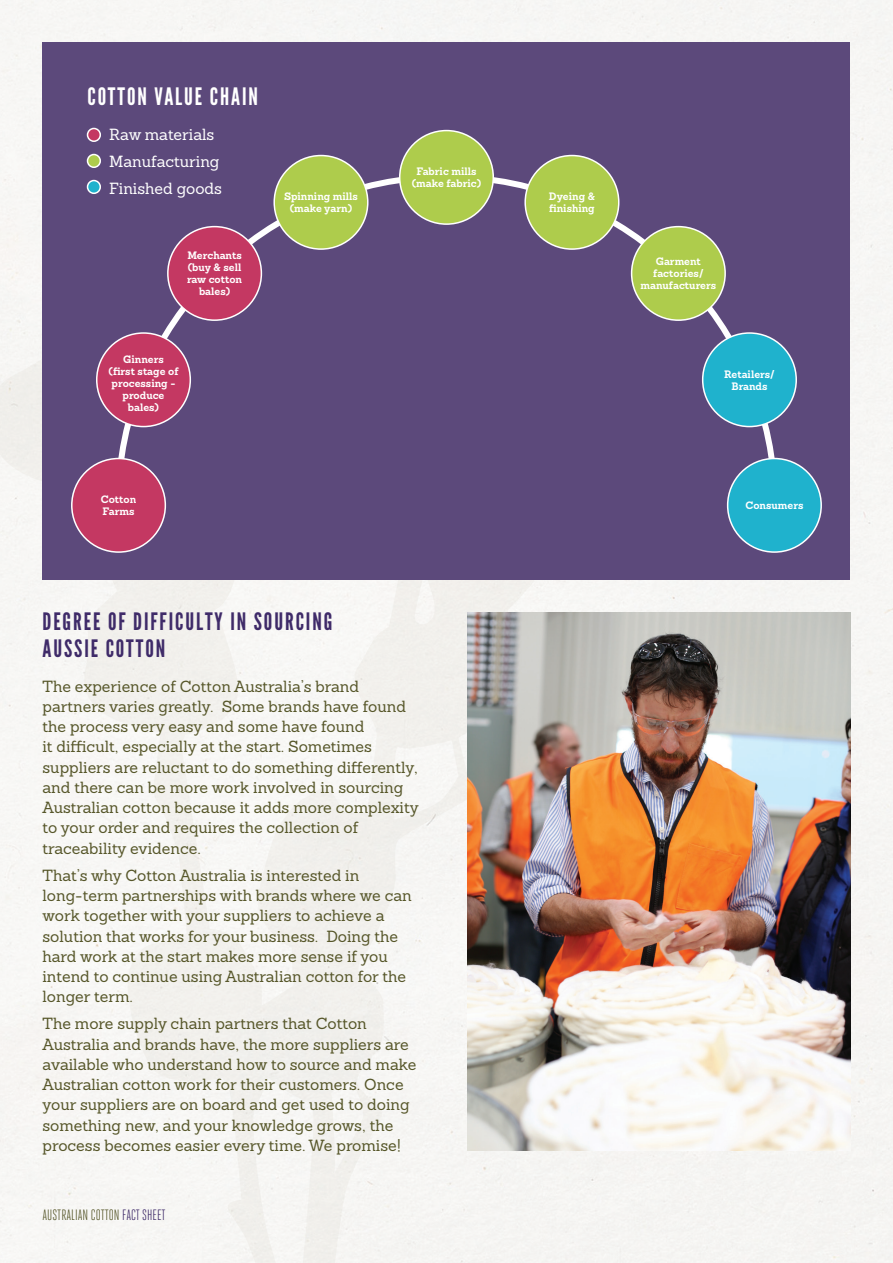
<style>
.page{position:relative;width:893px;height:1263px;background:#f6f5f3}
.page>*{position:absolute;margin:0;border:0;box-sizing:border-box;transform-origin:0 0}
.t1{font:24px/27px "League Gothic";letter-spacing:.08em;color:#3f2b69}
.t2{font:24px "League Gothic";letter-spacing:.08em;color:#fff}
.Body_Copy{font:15.75px/20.2px "Sanchez";color:#565629}
.Body_Copy-2{font:15.75px "Sanchez";color:#fff}
.Body{font:15px "Heroic Condensed";color:#565629}
.Body_Copy-3{font:700 10.5px/12px "Sanchez";color:#fff;text-align:center}
.s1{color:#3f2b69}
</style>
<div class="page">
<div style="left:0;top:228px;width:554px;height:1035px;background:#f6f5f3"></div>
<div style="left:43px;top:43px;width:807px;height:537px;background:#5c497b"></div>
<div style="left:88px;top:128px;width:12px;height:13px;background:#c43862;border-radius:50%"></div>
<div style="left:87px;top:128px;width:14px;height:14px;border:2px solid #fff;border-radius:50%"></div>
<div style="left:88px;top:154px;width:12px;height:13px;background:#aecc4c;border-radius:50%"></div>
<div style="left:87px;top:154px;width:14px;height:14px;border:2px solid #fff;border-radius:50%"></div>
<div style="left:88px;top:181px;width:12px;height:12px;background:#1fb2cd;border-radius:50%"></div>
<div style="left:87px;top:180px;width:14px;height:14px;border:2px solid #fff;border-radius:50%"></div>
<svg style="left:112px;top:171px;width:669px;height:336px"></svg>
<div style="left:400px;top:131px;width:93px;height:93px;background:#aecc4c;border-radius:50%"></div>
<div style="left:399px;top:130px;width:95px;height:95px;border:2px solid #fff;border-radius:50%"></div>
<div style="left:97px;top:333px;width:93px;height:94px;background:#c43862;border-radius:50%"></div>
<div style="left:96px;top:332px;width:95px;height:95px;border:2px solid #fff;border-radius:50%"></div>
<div style="left:168px;top:227px;width:93px;height:93px;background:#c43862;border-radius:50%"></div>
<div style="left:167px;top:226px;width:95px;height:95px;border:2px solid #fff;border-radius:50%"></div>
<div style="left:274px;top:156px;width:94px;height:93px;background:#aecc4c;border-radius:50%"></div>
<div style="left:273px;top:155px;width:95px;height:95px;border:2px solid #fff;border-radius:50%"></div>
<div style="left:72px;top:458px;width:93px;height:94px;background:#c43862;border-radius:50%"></div>
<div style="left:71px;top:458px;width:95px;height:95px;border:2px solid #fff;border-radius:50%"></div>
<div style="left:703px;top:333px;width:93px;height:94px;background:#1fb2cd;border-radius:50%"></div>
<div style="left:702px;top:332px;width:95px;height:95px;border:2px solid #fff;border-radius:50%"></div>
<div style="left:632px;top:227px;width:93px;height:93px;background:#aecc4c;border-radius:50%"></div>
<div style="left:631px;top:226px;width:95px;height:95px;border:2px solid #fff;border-radius:50%"></div>
<div style="left:525px;top:156px;width:94px;height:93px;background:#aecc4c;border-radius:50%"></div>
<div style="left:524px;top:155px;width:95px;height:95px;border:2px solid #fff;border-radius:50%"></div>
<div style="left:728px;top:458px;width:93px;height:94px;background:#1fb2cd;border-radius:50%"></div>
<div style="left:727px;top:458px;width:95px;height:95px;border:2px solid #fff;border-radius:50%"></div>
<img style="left:468px;top:612px;width:382px;height:539px">
<h2 class="t2" style="left:88px;top:83px;width:172px">COTTON VALUE CHAIN</h2>
<p class="Body_Copy-2" style="left:109px;top:124px;width:107px">Raw materials</p>
<p class="Body_Copy-2" style="left:109px;top:151px;width:112px">Manufacturing</p>
<p class="Body_Copy-2" style="left:109px;top:178px;width:114px">Finished goods</p>
<p class="Body_Copy-3" style="left:187px;top:250px;width:57px">Merchants (buy &amp; sell raw cotton bales)</p>
<p class="Body_Copy-3" style="left:109px;top:353px;width:71px">Ginners<br>(first stage of processing - produce bales)</p>
<p class="Body_Copy-3" style="left:284px;top:191px;width:75px">Spinning mills (make yarn)</p>
<p class="Body_Copy-3" style="left:101px;top:493px;width:37px;text-align:left">Cotton<br>Farms</p>
<p class="Body_Copy-3" style="left:412px;top:166px;width:71px">Fabric mills (make fabric)</p>
<h2 class="t1" style="left:43px;top:608px;width:291px">DEGREE OF DIFFICULTY IN SOURCING<br>AUSSIE COTTON</h2>
<p class="Body_Copy" style="left:43px;top:676px;width:378px">The experience of Cotton Australia’s brand partners varies greatly. Some brands have found the process very easy and some have found<br>it difficult, especially at the start. Sometimes suppliers are reluctant to do something differently, and there can be more work involved in sourcing Australian cotton because it adds more complexity to your order and requires the collection of traceability evidence.</p>
<p class="Body_Copy" style="left:43px;top:865px;width:371px">That’s why Cotton Australia is interested in long-term partnerships with brands where we can work together with your suppliers to achieve a solution that works for your business. Doing the hard work at the start makes more sense if you intend to continue using Australian cotton for the longer term.</p>
<p class="Body_Copy" style="left:43px;top:1013px;width:375px">The more supply chain partners that Cotton Australia and brands have, the more suppliers are available who understand how to source and make Australian cotton work for their customers. Once your suppliers are on board and get used to doing something new, and your knowledge grows, the process becomes easier every time. We promise!</p>
<p class="Body" style="left:43px;top:1207px;width:125px">AUSTRALIAN COTTON <span class="s1">FACT SHEET</span></p>
<p class="Body_Copy-3" style="left:549px;top:191px;width:48px;text-align:left">Dyeing &amp; finishing</p>
<p class="Body_Copy-3" style="left:641px;top:256px;width:77px">Garment factories/ manufacturers</p>
<p class="Body_Copy-3" style="left:724px;top:368px;width:52px">Retailers/<br>Brands</p>
<p class="Body_Copy-3" style="left:745px;top:499px;width:59px">Consumers</p>
</div>
